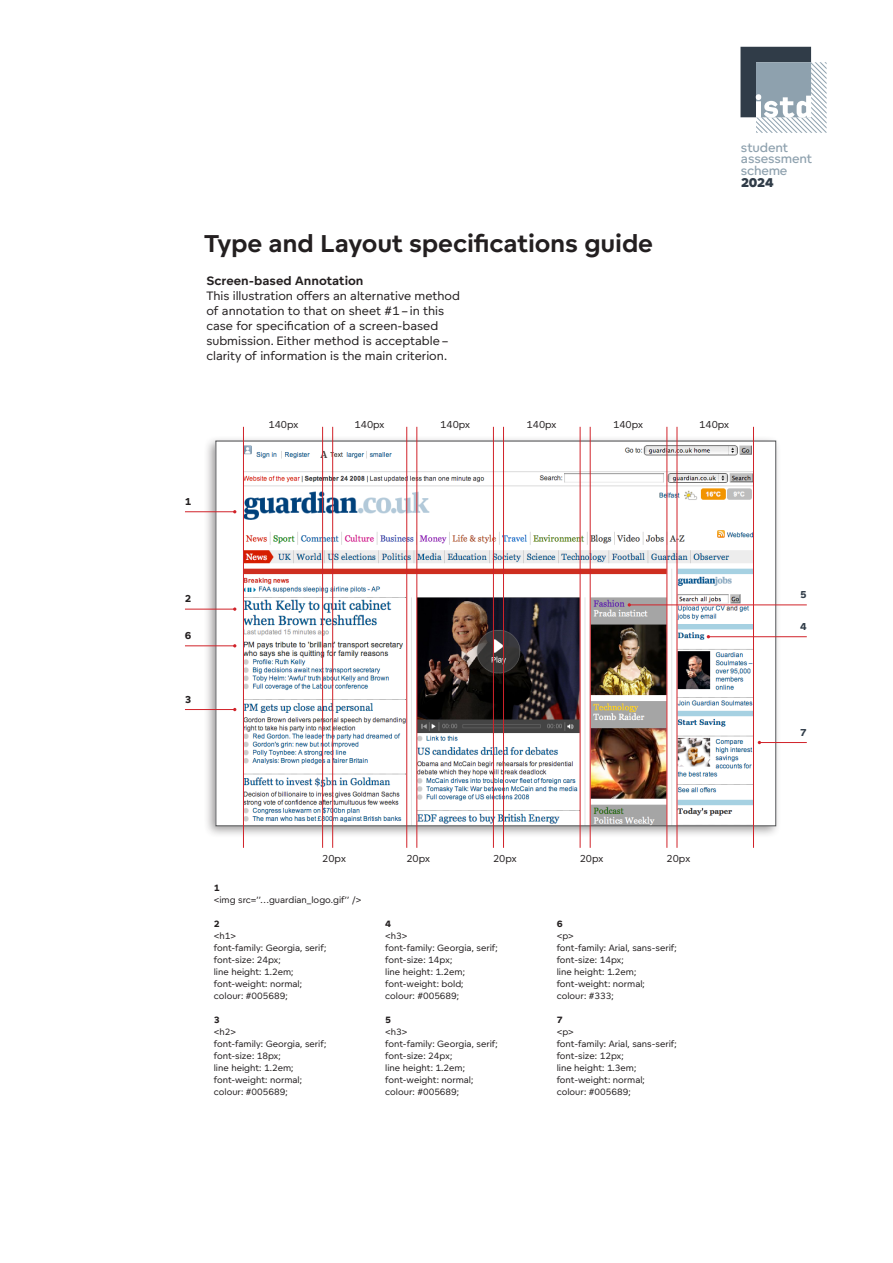
<style>
.page{position:relative;width:893px;height:1263px;background:#fff}
.page>*{position:absolute;margin:0;border:0;box-sizing:border-box;transform-origin:0 0}
.t1{font:700 24px "Foundry Unie";letter-spacing:-.01em;color:#231f20}
.t2{font:500 12.45px "Foundry Unie";letter-spacing:-.01em;color:#8ea1ae}
.t3{font:800 12.45px "Foundry Unie";color:#303c48}
.t4{font:12px/15px "Foundry Unie";color:#231f20}
.t5{font:700 12px "Foundry Unie";color:#231f20}
.t6{font:9.9px "Foundry Unie";color:#231f20}
.t7{font:800 9.9px "Foundry Unie";color:#231f20}
.t8{font:800 9.9px "Foundry Unie";color:#303c48}
.t9{font:9px "Foundry Unie";color:#231f20}
.t10{font:800 9px "Foundry Unie";color:#231f20}
</style>
<div class="page">
<svg style="left:740px;top:47px;width:87px;height:86px"></svg>
<div style="left:203px;top:435px;width:579px;height:403px;background:#231f20;opacity:.45"></div>
<img style="left:218px;top:443px;width:556px;height:381px">
<hr style="left:185px;top:511px;width:50px;height:1px;background:#d1232a">
<hr style="left:629px;top:604px;width:178px;height:1px;background:#d1232a">
<hr style="left:185px;top:609px;width:50px;height:1px;background:#d1232a">
<hr style="left:708px;top:636px;width:99px;height:1px;background:#d1232a">
<hr style="left:185px;top:645px;width:50px;height:1px;background:#d1232a">
<hr style="left:759px;top:742px;width:48px;height:1px;background:#d1232a">
<hr style="left:185px;top:709px;width:50px;height:1px;background:#d1232a">
<hr style="left:243px;top:427px;width:1px;height:421px;background:#d1232a">
<hr style="left:753px;top:427px;width:1px;height:421px;background:#d1232a">
<hr style="left:666px;top:427px;width:1px;height:421px;background:#d1232a">
<hr style="left:677px;top:427px;width:1px;height:421px;background:#d1232a">
<hr style="left:406px;top:427px;width:1px;height:421px;background:#d1232a">
<hr style="left:416px;top:427px;width:1px;height:421px;background:#d1232a">
<hr style="left:322px;top:427px;width:1px;height:421px;background:#d1232a">
<hr style="left:332px;top:427px;width:1px;height:421px;background:#d1232a">
<hr style="left:580px;top:427px;width:1px;height:421px;background:#d1232a">
<hr style="left:590px;top:427px;width:1px;height:421px;background:#d1232a">
<hr style="left:493px;top:427px;width:1px;height:421px;background:#d1232a">
<hr style="left:503px;top:427px;width:1px;height:421px;background:#d1232a">
<p class="t1" style="left:204px;top:227px;width:450px">Type and Layout specifications guide</p>
<p class="t5" style="left:206px;top:273px;width:159px">Screen-based Annotation</p>
<p class="t4" style="left:206px;top:288px;width:255px">This illustration offers an alternative method of annotation to that on sheet #1 – in this case for specification of a screen-based submission. Either method is acceptable – clarity of information is the main criterion.</p>
<p class="t6" style="left:268px;top:418px;width:31px">140px</p>
<p class="t6" style="left:355px;top:418px;width:31px">140px</p>
<p class="t6" style="left:440px;top:418px;width:31px">140px</p>
<p class="t6" style="left:527px;top:418px;width:31px">140px</p>
<p class="t6" style="left:613px;top:418px;width:31px">140px</p>
<p class="t7" style="left:185px;top:495px;width:8px">1</p>
<p class="t7" style="left:185px;top:592px;width:8px">2</p>
<p class="t7" style="left:185px;top:629px;width:8px">6</p>
<p class="t7" style="left:185px;top:693px;width:8px">3</p>
<p class="t2" style="left:741px;top:140px;width:49px">student</p>
<p class="t2" style="left:741px;top:151px;width:73px">assessment</p>
<p class="t2" style="left:741px;top:162px;width:48px">scheme</p>
<p class="t3" style="left:741px;top:174px;width:34px">2024</p>
<p class="t6" style="left:699px;top:418px;width:31px">140px</p>
<p class="t8" style="left:800px;top:588px;width:8px">5</p>
<p class="t8" style="left:800px;top:620px;width:8px">4</p>
<p class="t8" style="left:800px;top:726px;width:8px">7</p>
<p class="t6" style="left:322px;top:852px;width:25px">20px</p>
<p class="t6" style="left:406px;top:852px;width:25px">20px</p>
<p class="t6" style="left:493px;top:852px;width:25px">20px</p>
<p class="t6" style="left:580px;top:852px;width:25px">20px</p>
<p class="t6" style="left:666px;top:852px;width:25px">20px</p>
<p class="t10" style="left:214px;top:882px;width:7px">1</p>
<p class="t9" style="left:214px;top:894px;width:149px">&lt;img src=’’…guardian_logo.gif’’ /&gt;</p>
<p class="t10" style="left:214px;top:918px;width:7px">2</p>
<p class="t9" style="left:214px;top:930px;width:24px">&lt;h1&gt;</p>
<p class="t9" style="left:214px;top:942px;width:114px">font-family: Georgia, serif;</p>
<p class="t9" style="left:214px;top:954px;width:69px">font-size: 24px;</p>
<p class="t9" style="left:214px;top:966px;width:81px">line height: 1.2em;</p>
<p class="t9" style="left:214px;top:978px;width:90px">font-weight: normal;</p>
<p class="t9" style="left:214px;top:990px;width:75px">colour: #005689;</p>
<p class="t10" style="left:214px;top:1014px;width:7px">3</p>
<p class="t9" style="left:214px;top:1026px;width:24px">&lt;h2&gt;</p>
<p class="t9" style="left:214px;top:1038px;width:114px">font-family: Georgia, serif;</p>
<p class="t9" style="left:214px;top:1050px;width:69px">font-size: 18px;</p>
<p class="t9" style="left:214px;top:1062px;width:81px">line height: 1.2em;</p>
<p class="t9" style="left:214px;top:1074px;width:90px">font-weight: normal;</p>
<p class="t9" style="left:214px;top:1086px;width:75px">colour: #005689;</p>
<p class="t10" style="left:385px;top:918px;width:7px">4</p>
<p class="t9" style="left:385px;top:930px;width:24px">&lt;h3&gt;</p>
<p class="t9" style="left:385px;top:942px;width:114px">font-family: Georgia, serif;</p>
<p class="t9" style="left:385px;top:954px;width:69px">font-size: 14px;</p>
<p class="t9" style="left:385px;top:966px;width:81px">line height: 1.2em;</p>
<p class="t9" style="left:385px;top:978px;width:80px">font-weight: bold;</p>
<p class="t9" style="left:385px;top:990px;width:75px">colour: #005689;</p>
<p class="t10" style="left:385px;top:1014px;width:7px">5</p>
<p class="t9" style="left:385px;top:1026px;width:24px">&lt;h3&gt;</p>
<p class="t9" style="left:385px;top:1038px;width:114px">font-family: Georgia, serif;</p>
<p class="t9" style="left:385px;top:1050px;width:69px">font-size: 24px;</p>
<p class="t9" style="left:385px;top:1062px;width:81px">line height: 1.2em;</p>
<p class="t9" style="left:385px;top:1074px;width:90px">font-weight: normal;</p>
<p class="t9" style="left:385px;top:1086px;width:75px">colour: #005689;</p>
<p class="t10" style="left:557px;top:918px;width:7px">6</p>
<p class="t9" style="left:557px;top:930px;width:19px">&lt;p&gt;</p>
<p class="t9" style="left:557px;top:942px;width:122px">font-family: Arial, sans-serif;</p>
<p class="t9" style="left:557px;top:954px;width:69px">font-size: 14px;</p>
<p class="t9" style="left:557px;top:966px;width:81px">line height: 1.2em;</p>
<p class="t9" style="left:557px;top:978px;width:90px">font-weight: normal;</p>
<p class="t9" style="left:557px;top:990px;width:59px">colour: #333;</p>
<p class="t10" style="left:557px;top:1014px;width:7px">7</p>
<p class="t9" style="left:557px;top:1026px;width:19px">&lt;p&gt;</p>
<p class="t9" style="left:557px;top:1038px;width:122px">font-family: Arial, sans-serif;</p>
<p class="t9" style="left:557px;top:1050px;width:69px">font-size: 12px;</p>
<p class="t9" style="left:557px;top:1062px;width:81px">line height: 1.3em;</p>
<p class="t9" style="left:557px;top:1074px;width:90px">font-weight: normal;</p>
<p class="t9" style="left:557px;top:1086px;width:75px">colour: #005689;</p>
</div>
